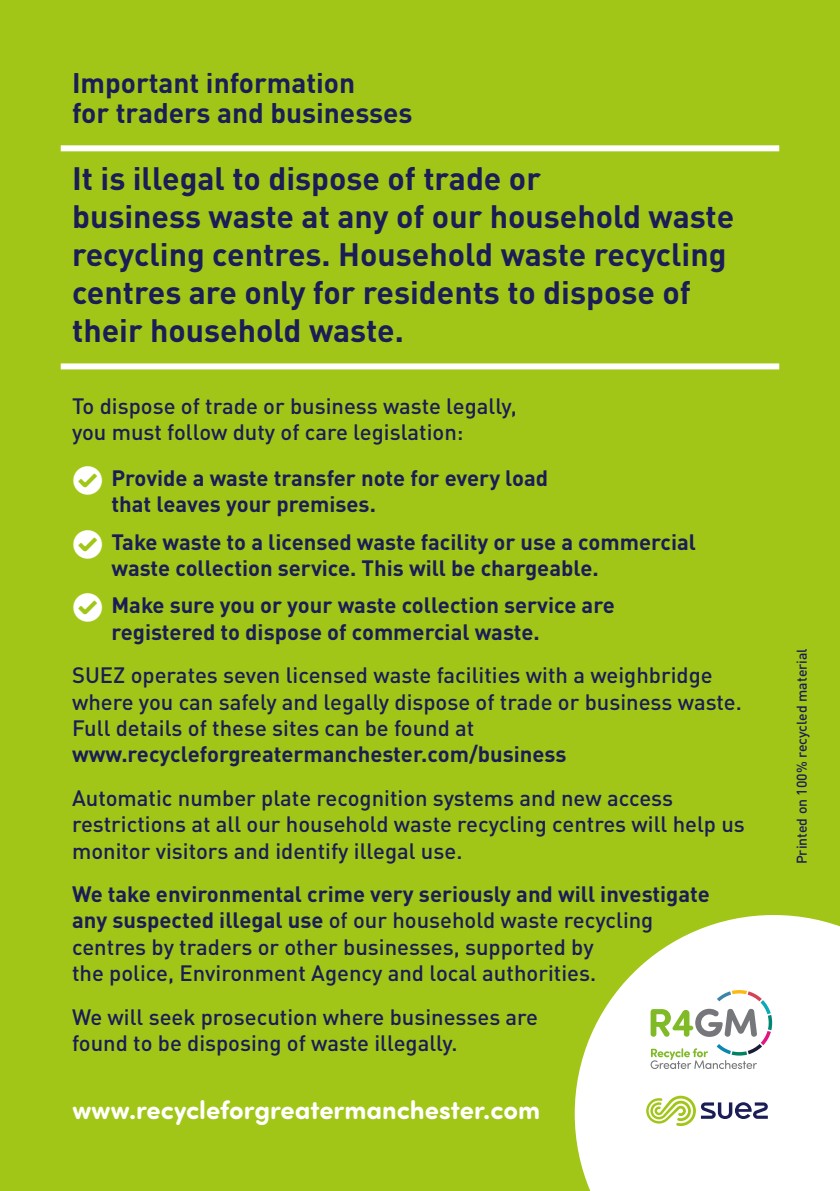
<style>
.page{position:relative;width:840px;height:1191px;background:#fff}
.page>*{position:absolute;margin:0;border:0;box-sizing:border-box;transform-origin:0 0}
.t1{font:700 32px/38px "DIN Pro";color:#1a1d56}
.t2{font:700 28px/30px "DIN Pro";color:#1a1d56}
.t3{font:700 26px "Sofia Pro Soft";color:#fff}
.t4{font:500 22px/26.4px "DIN Pro";color:#1a1d56}
.t5{font:700 22px/26.4px "DIN Pro";color:#1a1d56}
.t6{font:500 14px "DIN Pro";color:#1a1d56}
.s1{font-family:"Pictos";font-weight:400;font-size:34px;color:#fff}
.s2{font-weight:700}
</style>
<div class="page">
<div style="left:0;top:0;width:839px;height:1191px;background:#a2c617"></div>
<div style="left:61px;top:145px;width:717px;height:6px;background:#fff"></div>
<div style="left:61px;top:363px;width:717px;height:6px;background:#fff"></div>
<svg style="left:574px;top:915px;width:265px;height:276px;fill:#fff"></svg>
<svg style="left:645px;top:1095px;width:122px;height:31px;background:#cdd4be"></svg>
<svg style="left:650px;top:990px;width:121px;height:79px;background:#dbe1d4"></svg>
<p class="t2" style="left:72px;top:65px;width:342px">Important information<br>for traders and businesses</p>
<h1 class="t1" style="left:72px;top:155px;width:663px">It is illegal to dispose of trade or<br>business waste at any of our household waste recycling centres. Household waste recycling centres are only for residents to dispose of their household waste.</h1>
<p class="t4" style="left:72px;top:390px;width:446px">To dispose of trade or business waste legally, you must follow duty of care legislation:</p>
<p class="t5" style="left:111px;top:462px;width:438px;text-indent:-39px"><span class="s1">2</span> Provide a waste transfer note for every load that leaves your premises.</p>
<p class="t5" style="left:111px;top:526px;width:585px;text-indent:-39px"><span class="s1">2</span> Take waste to a licensed waste facility or use a commercial waste collection service. This will be chargeable.</p>
<p class="t5" style="left:111px;top:589px;width:504px;text-indent:-39px"><span class="s1">2</span> Make sure you or your waste collection service are registered to dispose of commercial waste.</p>
<p class="t4" style="left:72px;top:659px;width:671px">SUEZ operates seven licensed waste facilities with a weighbridge where you can safely and legally dispose of trade or business waste.<br>Full details of these sites can be found at</p>
<p class="t5" style="left:72px;top:738px;width:495px">www.recycleforgreatermanchester.com/business</p>
<p class="t4" style="left:72px;top:782px;width:674px">Automatic number plate recognition systems and new access restrictions at all our household waste recycling centres will help us monitor visitors and identify illegal use.</p>
<p class="t4" style="left:72px;top:878px;width:639px"><span class="s2">We take environmental crime very seriously and will investigate any suspected illegal use</span> of our household waste recycling centres by traders or other businesses, supported by<br>the police, Environment Agency and local authorities.</p>
<p class="t4" style="left:72px;top:1001px;width:467px">We will seek prosecution where businesses are found to be disposing of waste illegally.</p>
<p class="t3" style="left:72px;top:1090px;width:469px">www.recycleforgreatermanchester.com</p>
<p class="t6" style="left:789px;top:864px;width:218px;rotate:-90deg">Printed on 100% recycled material</p>
</div>
